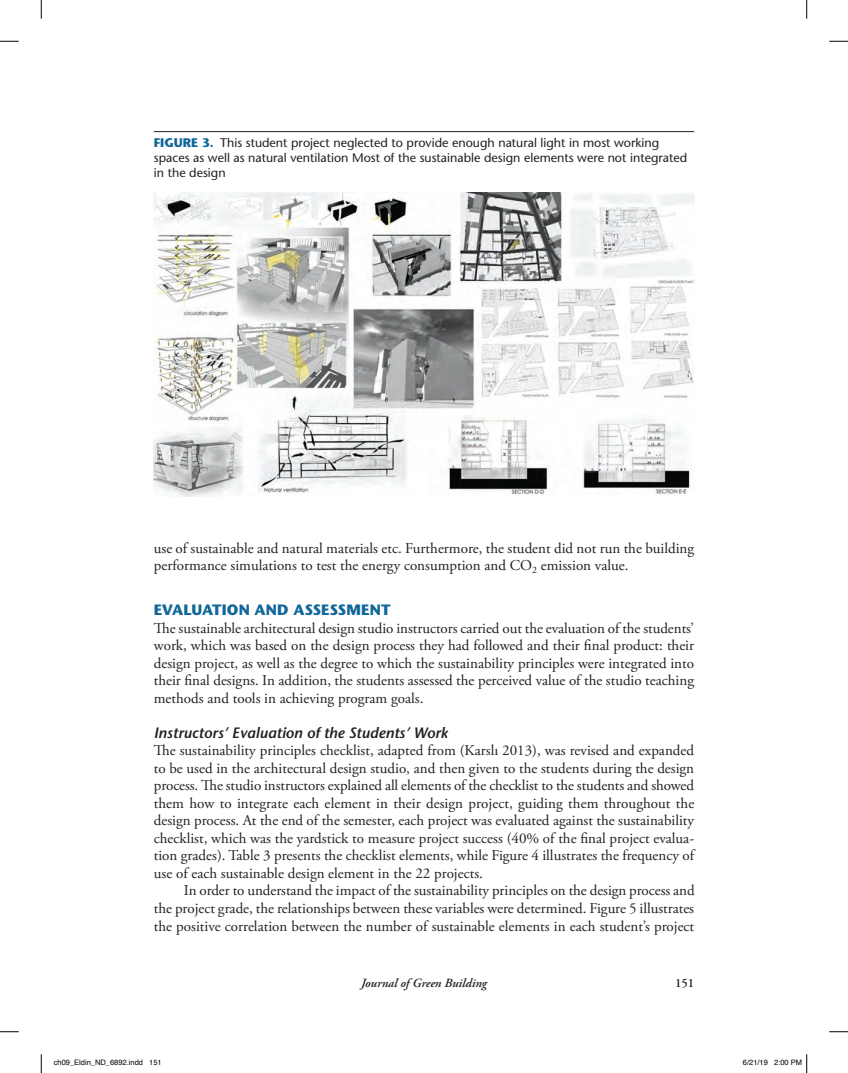
<style>
.page{position:relative;width:848px;height:1073px;background:#fff}
.page>*{position:absolute;margin:0;border:0;box-sizing:border-box;transform-origin:0 0}
.t1{font:15px/17.5px "Adobe Garamond Pro";color:#231f20;text-align:justify}
.t2{font:italic 600 15px "Stone Sans";color:#231f20}
.t3{font:700 15px "Stone Sans";letter-spacing:.005em;color:#11679a}
.t4{font:12.5px/15px "Stone Sans";color:#231f20}
.t5{font:italic 600 12.5px "Adobe Garamond Pro";color:#231f20}
.t6{font:600 12.5px "Adobe Garamond Pro";color:#231f20}
.t7{font:7.5px "Helvetica";color:#000}
.s1{font-weight:700;color:#11679a}
</style>
<div class="page">
<hr style="left:154px;top:131px;width:540px;height:1px;background:#231f20">
<img style="left:154px;top:192px;width:540px;height:304px">
<svg style="left:0;top:41px;width:19px;height:1px"></svg>
<svg style="left:829px;top:41px;width:19px;height:1px"></svg>
<svg style="left:0;top:1031px;width:19px;height:1px"></svg>
<svg style="left:829px;top:1031px;width:19px;height:1px"></svg>
<svg style="left:41px;top:0;width:1px;height:19px"></svg>
<svg style="left:41px;top:1054px;width:1px;height:18px"></svg>
<svg style="left:806px;top:0;width:1px;height:19px"></svg>
<svg style="left:806px;top:1054px;width:1px;height:18px"></svg>
<p class="t4" style="left:154px;top:135px;width:535px"><span class="s1">FIGURE 3.</span> This student project neglected to provide enough natural light in most working spaces as well as natural ventilation Most of the sustainable design elements were not integrated in the design</p>
<p class="t1" style="left:154px;top:540px;width:542px">use of sustainable and natural materials etc. Furthermore, the student did not run the building performance simulations to test the energy consumption and CO<sub>2</sub> emission value.</p>
<p class="t3" style="left:154px;top:601px;width:238px">EVALUATION AND ASSESSMENT</p>
<p class="t1" style="left:154px;top:620px;width:541px">The sustainable architectural design studio instructors carried out the evaluation of the students’ work, which was based on the design process they had followed and their final product: their design project, as well as the degree to which the sustainability principles were integrated into their final designs. In addition, the students assessed the perceived value of the studio teaching methods and tools in achieving program goals.</p>
<p class="t2" style="left:154px;top:723px;width:295px">Instructors’ Evaluation of the Students’ Work</p>
<p class="t1" style="left:154px;top:742px;width:542px">The sustainability principles checklist, adapted from (Karslı 2013), was revised and expanded to be used in the architectural design studio, and then given to the students during the design process. The studio instructors explained all elements of the checklist to the students and showed them how to integrate each element in their design project, guiding them throughout the design process. At the end of the semester, each project was evaluated against the sustainability checklist, which was the yardstick to measure project success (40% of the final project evalua&shy;tion grades). Table 3 presents the checklist elements, while Figure 4 illustrates the frequency of use of each sustainable design element in the 22 projects.</p>
<p class="t1" style="left:154px;top:882px;width:542px;text-indent:30px">In order to understand the impact of the sustainability principles on the design process and the project grade, the relationships between these variables were determined. Figure 5 illustrates the positive correlation between the number of sustainable elements in each student’s project</p>
<p class="t5" style="left:361px;top:975px;width:127px">Journal of Green Building</p>
<p class="t6" style="left:675px;top:975px;width:21px">151</p>
<p class="t7" style="left:54px;top:1057px;width:109px">ch09_Eldin_ND_6892.indd 151</p>
<p class="t7" style="left:742px;top:1057px;width:61px">6/21/19 2:00 PM</p>
</div>
